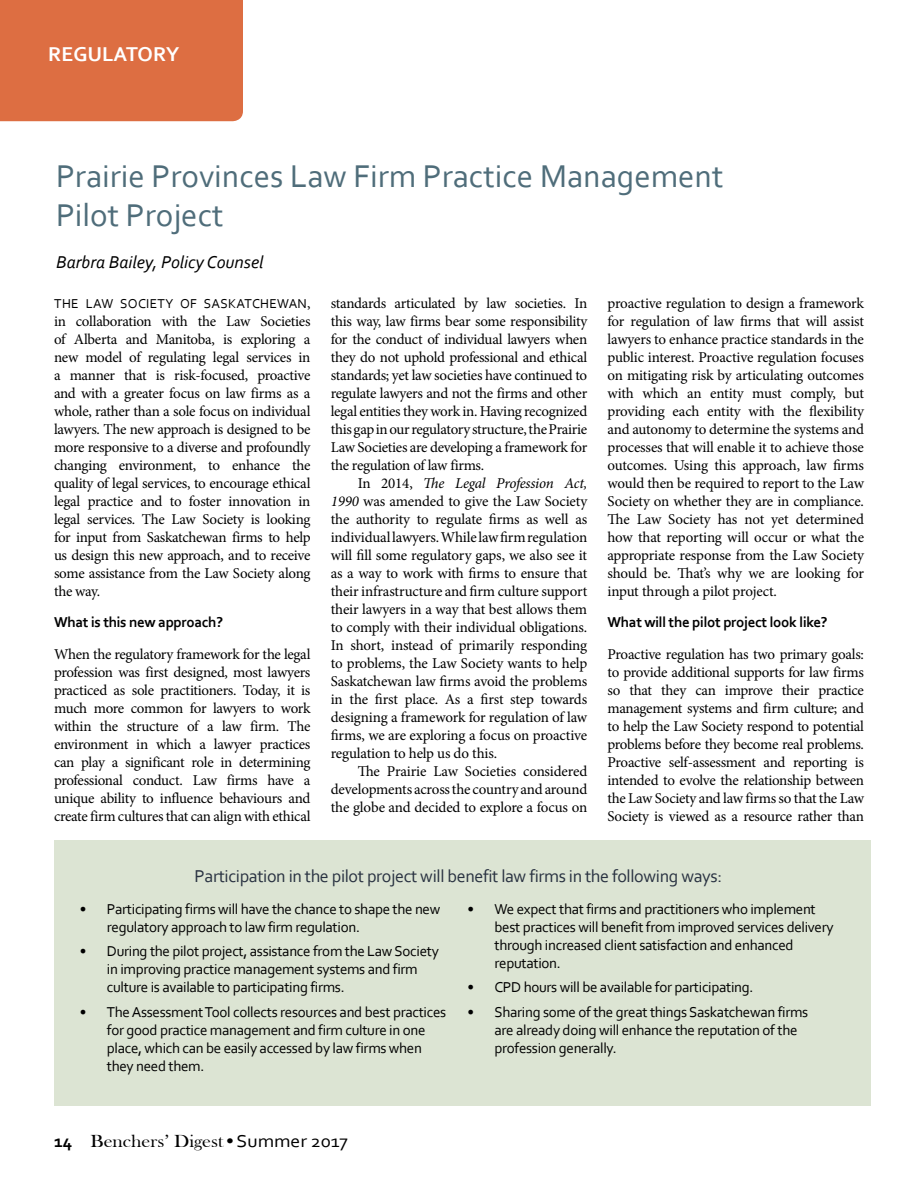
<style>
.page{position:relative;width:918px;height:1188px;background:#fff}
.page>*{position:absolute;margin:0;border:0;box-sizing:border-box;transform-origin:0 0}
.t1{font:33px/39.6px "Corbel";color:#4f6d7a}
.t2{font:700 21px "Corbel";color:#fff}
.t3{font:18px "Corbel";letter-spacing:-.02em;color:#293241}
.t4{font:18px "Bask Old Face";color:#000;scale:1.1 1}
.t5{font:italic 18px "Corbel";color:#000}
.t6{font:15px/18px "Minion Pro";letter-spacing:-.02em;color:#000;text-align:justify}
.t7{font:15px/18px "Corbel";letter-spacing:-.02em;color:#000}
.t8{font:700 15px "Corbel";letter-spacing:-.02em;color:#000}
.t9{font:13.5px "Corbel";letter-spacing:.02em;color:#000}
.s1{font-family:"Minion Pro";font-size:15px}
.s2{font-style:italic}
.s3{font-family:"Corbel";font-weight:700}
.s4{font-family:"Corbel"}
</style>
<div class="page">
<div style="left:0;top:0;width:243px;height:121px;background:#dd6e42"></div>
<div style="left:54px;top:840px;width:816px;height:266px;background:#dce4d3"></div>
<h2 class="t2" style="left:48px;top:41px;width:133px">REGULATORY</h2>
<h1 class="t1" style="left:56px;top:155px;width:669px">Prairie Provinces Law Firm Practice Management<br>Pilot Project</h1>
<p class="t5" style="left:56px;top:251px;width:209px">Barbra Bailey, Policy Counsel</p>
<p class="t9" style="left:54px;top:295px;width:258px">THE LAW SOCIETY OF SASKATCHEWAN<span class="s1">,</span></p>
<p class="t6" style="left:54px;top:312px;width:258px">in collaboration with the Law Societies of Alberta and Manitoba, is exploring a new model of regulating legal services in a manner that is risk-focused, proactive and with a greater focus on law firms as a whole, rather than a sole focus on individual lawyers. The new approach is designed to be more responsive to a diverse and profoundly changing environment, to enhance the quality of legal services, to encourage ethical legal practice and to foster innovation in legal services. The Law Society is looking for input from Saskatchewan firms to help us design this new approach, and to receive some assistance from the Law Society along the way.</p>
<p class="t8" style="left:54px;top:613px;width:171px">What is this new approach?</p>
<p class="t6" style="left:54px;top:645px;width:258px">When the regulatory framework for the legal profession was first designed, most lawyers practiced as sole practitioners. Today, it is much more common for lawyers to work within the structure of a law firm. The environment in which a lawyer practices can play a significant role in determining professional conduct. Law firms have a unique ability to influence behaviours and create firm cultures that can align with ethical</p>
<p class="t6" style="left:331px;top:294px;width:258px">standards articulated by law societies. In this way, law firms bear some responsibility for the conduct of individual lawyers when they do not uphold professional and ethical standards; yet law societies have continued to regulate lawyers and not the firms and other legal entities they work in. Having recognized this gap in our regulatory structure, the Prairie Law Societies are developing a framework for the regulation of law firms.</p>
<p class="t6" style="left:331px;top:474px;width:258px;text-indent:27px">In 2014, <span class="s2">The Legal Profession Act, 1990</span> was amended to give the Law Society the authority to regulate firms as well as individual lawyers. While law firm regulation will fill some regulatory gaps, we also see it as a way to work with firms to ensure that their infrastructure and firm culture support their lawyers in a way that best allows them to comply with their individual obligations.<br>In short, instead of primarily responding to problems, the Law Society wants to help Saskatchewan law firms avoid the problems in the first place. As a first step towards designing a framework for regulation of law firms, we are exploring a focus on proactive regulation to help us do this.</p>
<p class="t6" style="left:331px;top:762px;width:258px;text-indent:27px">The Prairie Law Societies considered developments across the country and around the globe and decided to explore a focus on</p>
<p class="t6" style="left:608px;top:294px;width:258px">proactive regulation to design a framework for regulation of law firms that will assist lawyers to enhance practice standards in the public interest. Proactive regulation focuses on mitigating risk by articulating outcomes with which an entity must comply, but providing each entity with the flexibility and autonomy to determine the systems and processes that will enable it to achieve those outcomes. Using this approach, law firms would then be required to report to the Law Society on whether they are in compliance.<br>The Law Society has not yet determined how that reporting will occur or what the appropriate response from the Law Society should be. That’s why we are looking for input through a pilot project.</p>
<p class="t8" style="left:608px;top:613px;width:222px">What will the pilot project look like?</p>
<p class="t6" style="left:608px;top:645px;width:258px">Proactive regulation has two primary goals: to provide additional supports for law firms so that they can improve their practice management systems and firm culture; and to help the Law Society respond to potential problems before they become real problems.<br>Proactive self-assessment and reporting is intended to evolve the relationship between the Law Society and law firms so that the Law Society is viewed as a resource rather than</p>
<p class="t3" style="left:195px;top:865px;width:529px">Participation in the pilot project will benefit law firms in the following ways:</p>
<p class="t7" style="left:107px;top:899px;width:335px;text-indent:-27px">• Participating firms will have the chance to shape the new regulatory approach to law firm regulation.</p>
<p class="t7" style="left:107px;top:942px;width:334px;text-indent:-27px">• During the pilot project, assistance from the Law Society in improving practice management systems and firm culture is available to participating firms.</p>
<p class="t7" style="left:107px;top:1003px;width:341px;text-indent:-27px">• The Assessment Tool collects resources and best practices for good practice management and firm culture in one place, which can be easily accessed by law firms when they need them.</p>
<p class="t7" style="left:494px;top:899px;width:341px;text-indent:-27px">• We expect that firms and practitioners who implement best practices will benefit from improved services delivery through increased client satisfaction and enhanced reputation.</p>
<p class="t7" style="left:467px;top:978px;width:288px">• CPD hours will be available for participating.</p>
<p class="t7" style="left:494px;top:1003px;width:315px;text-indent:-27px">• Sharing some of the great things Saskatchewan firms are already doing will enhance the reputation of the profession generally.</p>
<p class="t4" style="left:54px;top:1132px;width:269px"><span class="s3">14</span> Benchers’ Digest•<span class="s4">Summer 2017</span></p>
</div>
